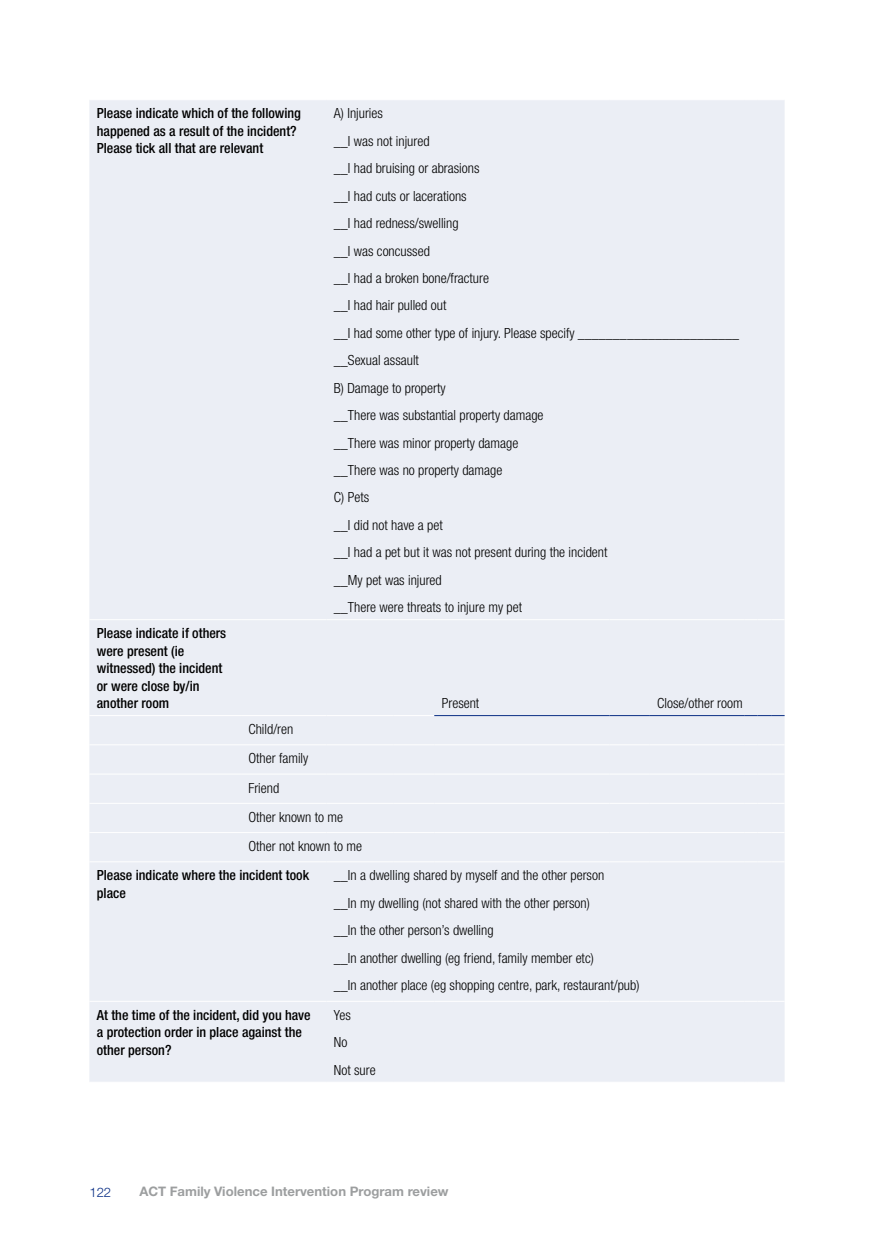
<style>
.page{position:relative;width:874px;height:1241px;background:#fff}
.page>*{position:absolute;margin:0;border:0;box-sizing:border-box;transform-origin:0 0}
.Table_body{font:300 condensed 14px "Helvetica Neue LT";color:#000}
.Table_body-2{font:500 condensed 14px/17.5px "Helvetica Neue LT";color:#000}
.t1{font:700 13.12px "Helvetica Neue LT";color:#9c9e9f}
.t2{font:300 13.12px "Helvetica Neue LT";color:#0a2f85}
</style>
<div class="page">
<div style="left:89px;top:100px;width:695px;height:981px;background:#ebeef5"></div>
<hr style="left:89px;top:619px;width:152px;height:1px;background:#fff">
<hr style="left:241px;top:619px;width:85px;height:1px;background:#fff">
<hr style="left:326px;top:619px;width:67px;height:1px;background:#fff">
<hr style="left:393px;top:619px;width:41px;height:1px;background:#fff">
<hr style="left:434px;top:619px;width:175px;height:1px;background:#fff">
<hr style="left:609px;top:619px;width:40px;height:1px;background:#fff">
<hr style="left:649px;top:619px;width:94px;height:1px;background:#fff">
<svg style="left:743px;top:619px;width:41px;height:1px"></svg>
<hr style="left:89px;top:715px;width:152px;height:1px;background:#fff">
<hr style="left:89px;top:744px;width:152px;height:1px;background:#fff">
<hr style="left:241px;top:744px;width:85px;height:1px;background:#fff">
<hr style="left:326px;top:744px;width:67px;height:1px;background:#fff">
<hr style="left:393px;top:744px;width:41px;height:1px;background:#fff">
<hr style="left:434px;top:744px;width:175px;height:1px;background:#fff">
<hr style="left:609px;top:744px;width:40px;height:1px;background:#fff">
<hr style="left:649px;top:744px;width:94px;height:1px;background:#fff">
<svg style="left:743px;top:744px;width:41px;height:1px"></svg>
<hr style="left:89px;top:773px;width:152px;height:1px;background:#fff">
<hr style="left:241px;top:773px;width:85px;height:1px;background:#fff">
<hr style="left:326px;top:773px;width:67px;height:1px;background:#fff">
<hr style="left:393px;top:773px;width:41px;height:1px;background:#fff">
<hr style="left:434px;top:773px;width:175px;height:1px;background:#fff">
<hr style="left:609px;top:773px;width:40px;height:1px;background:#fff">
<hr style="left:649px;top:773px;width:94px;height:1px;background:#fff">
<svg style="left:743px;top:773px;width:41px;height:1px"></svg>
<hr style="left:89px;top:802px;width:152px;height:1px;background:#fff">
<hr style="left:241px;top:802px;width:85px;height:1px;background:#fff">
<hr style="left:326px;top:802px;width:67px;height:1px;background:#fff">
<hr style="left:393px;top:802px;width:41px;height:1px;background:#fff">
<hr style="left:434px;top:802px;width:175px;height:1px;background:#fff">
<hr style="left:609px;top:802px;width:40px;height:1px;background:#fff">
<hr style="left:649px;top:802px;width:94px;height:1px;background:#fff">
<svg style="left:743px;top:802px;width:41px;height:1px"></svg>
<hr style="left:89px;top:832px;width:152px;height:1px;background:#fff">
<hr style="left:241px;top:832px;width:85px;height:1px;background:#fff">
<hr style="left:326px;top:832px;width:67px;height:1px;background:#fff">
<hr style="left:393px;top:832px;width:41px;height:1px;background:#fff">
<hr style="left:434px;top:832px;width:175px;height:1px;background:#fff">
<hr style="left:609px;top:832px;width:40px;height:1px;background:#fff">
<hr style="left:649px;top:832px;width:94px;height:1px;background:#fff">
<svg style="left:743px;top:832px;width:41px;height:1px"></svg>
<hr style="left:89px;top:861px;width:152px;height:1px;background:#fff">
<hr style="left:241px;top:861px;width:85px;height:1px;background:#fff">
<hr style="left:326px;top:861px;width:67px;height:1px;background:#fff">
<hr style="left:393px;top:861px;width:41px;height:1px;background:#fff">
<hr style="left:434px;top:861px;width:175px;height:1px;background:#fff">
<hr style="left:609px;top:861px;width:40px;height:1px;background:#fff">
<hr style="left:649px;top:861px;width:94px;height:1px;background:#fff">
<svg style="left:743px;top:861px;width:41px;height:1px"></svg>
<hr style="left:89px;top:1000px;width:152px;height:1px;background:#fff">
<hr style="left:241px;top:1000px;width:85px;height:1px;background:#fff">
<hr style="left:326px;top:1000px;width:67px;height:1px;background:#fff">
<hr style="left:393px;top:1000px;width:41px;height:1px;background:#fff">
<hr style="left:434px;top:1000px;width:175px;height:1px;background:#fff">
<hr style="left:609px;top:1000px;width:40px;height:1px;background:#fff">
<hr style="left:649px;top:1000px;width:94px;height:1px;background:#fff">
<svg style="left:743px;top:1000px;width:41px;height:1px"></svg>
<svg style="left:743px;top:1081px;width:41px;height:1px"></svg>
<hr style="left:241px;top:715px;width:85px;height:1px;background:#fff">
<hr style="left:326px;top:715px;width:67px;height:1px;background:#fff">
<hr style="left:393px;top:715px;width:41px;height:1px;background:#fff">
<hr style="left:434px;top:715px;width:175px;height:1px;background:#0a2f85">
<hr style="left:609px;top:715px;width:40px;height:1px;background:#0a2f85">
<hr style="left:649px;top:715px;width:94px;height:1px;background:#0a2f85">
<svg style="left:743px;top:715px;width:41px;height:1px"></svg>
<p class="Table_body-2" style="left:97px;top:104px;width:206px">Please indicate which of the following happened as a result of the incident?<br>Please tick all that are relevant</p>
<p class="Table_body" style="left:334px;top:105px;width:50px">A) Injuries</p>
<p class="Table_body" style="left:334px;top:133px;width:97px">__I was not injured</p>
<p class="Table_body" style="left:334px;top:160px;width:147px">__I had bruising or abrasions</p>
<p class="Table_body" style="left:334px;top:188px;width:134px">__I had cuts or lacerations</p>
<p class="Table_body" style="left:334px;top:215px;width:126px">__I had redness/swelling</p>
<p class="Table_body" style="left:334px;top:242px;width:97px">__I was concussed</p>
<p class="Table_body" style="left:334px;top:270px;width:156px">__I had a broken bone/fracture</p>
<p class="Table_body" style="left:334px;top:297px;width:114px">__I had hair pulled out</p>
<p class="Table_body" style="left:334px;top:325px;width:406px">__I had some other type of injury. Please specify _______________________</p>
<p class="Table_body" style="left:334px;top:352px;width:86px">__Sexual assault</p>
<p class="Table_body" style="left:334px;top:379px;width:113px">B) Damage to property</p>
<p class="Table_body" style="left:334px;top:407px;width:211px">__There was substantial property damage</p>
<p class="Table_body" style="left:334px;top:434px;width:186px">__There was minor property damage</p>
<p class="Table_body" style="left:334px;top:462px;width:170px">__There was no property damage</p>
<p class="Table_body" style="left:334px;top:489px;width:37px">C) Pets</p>
<p class="Table_body" style="left:334px;top:517px;width:110px">__I did not have a pet</p>
<p class="Table_body" style="left:334px;top:544px;width:275px">__I had a pet but it was not present during the incident</p>
<p class="Table_body" style="left:334px;top:571px;width:109px">__My pet was injured</p>
<p class="Table_body" style="left:334px;top:599px;width:189px">__There were threats to injure my pet</p>
<p class="Table_body-2" style="left:97px;top:624px;width:131px">Please indicate if others were present (ie witnessed) the incident or were close by/in another room</p>
<p class="Table_body" style="left:441px;top:695px;width:39px">Present</p>
<p class="Table_body" style="left:657px;top:695px;width:87px">Close/other room</p>
<p class="Table_body" style="left:248px;top:721px;width:46px">Child/ren</p>
<p class="Table_body" style="left:248px;top:750px;width:61px">Other family</p>
<p class="Table_body" style="left:248px;top:779px;width:32px">Friend</p>
<p class="Table_body" style="left:248px;top:808px;width:96px">Other known to me</p>
<p class="Table_body" style="left:248px;top:838px;width:115px">Other not known to me</p>
<p class="Table_body-2" style="left:97px;top:866px;width:214px">Please indicate where the incident took place</p>
<p class="Table_body" style="left:334px;top:867px;width:272px">__In a dwelling shared by myself and the other person</p>
<p class="Table_body" style="left:334px;top:894px;width:257px">__In my dwelling (not shared with the other person)</p>
<p class="Table_body" style="left:334px;top:922px;width:161px">__In the other person’s dwelling</p>
<p class="Table_body" style="left:334px;top:949px;width:261px">__In another dwelling (eg friend, family member etc)</p>
<p class="Table_body" style="left:334px;top:977px;width:307px">__In another place (eg shopping centre, park, restaurant/pub)</p>
<p class="Table_body-2" style="left:97px;top:1005px;width:215px">At the time of the incident, did you have a protection order in place against the other person?</p>
<p class="Table_body" style="left:334px;top:1006px;width:18px">Yes</p>
<p class="Table_body" style="left:334px;top:1034px;width:15px">No</p>
<p class="Table_body" style="left:334px;top:1061px;width:43px">Not sure</p>
<p class="t2" style="left:89px;top:1183px;width:23px">122</p>
<p class="t1" style="left:139px;top:1183px;width:310px">ACT Family Violence Intervention Program review</p>
</div>
